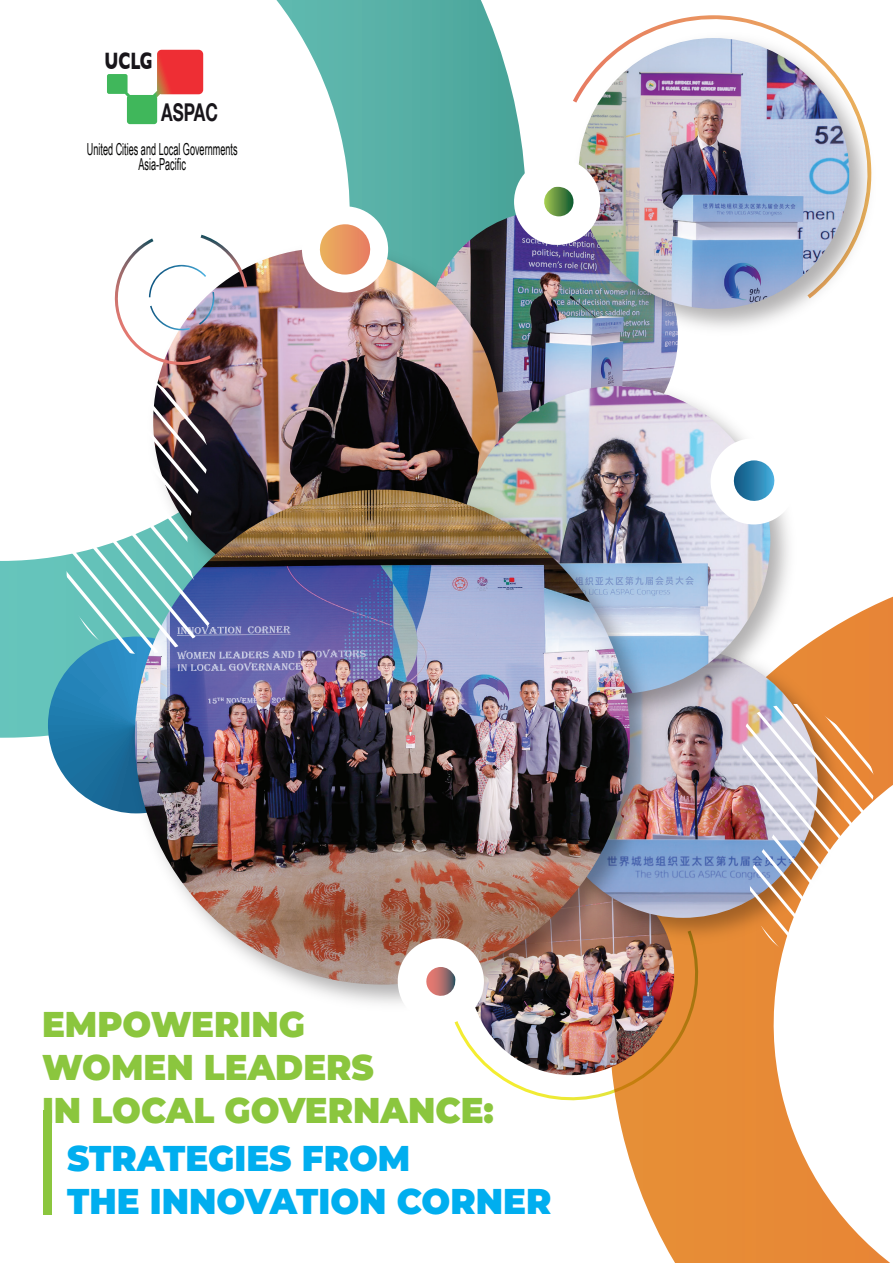
<style>
.page{position:relative;width:893px;height:1263px;background:#fff}
.page>*{position:absolute;margin:0;border:0;box-sizing:border-box;transform-origin:0 0}
.t1{font:900 35.85px/43px "Montserrat";color:#8bc63e;scale:.95 1}
.t2{font:900 35.85px/43px "Montserrat";color:#00aeef;scale:.95 1}
.t3{font:700 24.45px "Helvetica Neue";color:#18151a;scale:.69 1}
.t4{font:700 24.15px "Gill Sans";color:#18151a;scale:.67 1}
.t5{font:16.5px/14.7px "Arial Narrow";color:#050504;text-align:center;scale:.67 1}
</style>
<div class="page">
<svg style="left:805px;top:1159px;width:85px;height:104px"></svg>
<svg style="left:0;top:0;width:503px;height:738px"></svg>
<img style="left:503px;top:59px;width:369px;height:269px">
<img style="left:11px;top:194px;width:694px;height:268px">
<svg style="left:247px;top:248px;width:252px;height:104px"></svg>
<img style="left:153px;top:248px;width:346px;height:346px;border-radius:173px">
<img style="left:336px;top:352px;width:557px;height:352px">
<img style="left:463px;top:386px;width:307px;height:76px">
<img style="left:4px;top:462px;width:801px;height:801px">
<div style="left:135px;top:490px;width:495px;height:494px;background:#fff"></div>
<img style="left:135px;top:490px;width:495px;height:433px">
<img style="left:216px;top:920px;width:333px;height:64px">
<svg style="left:14px;top:365px;width:14px;height:320px"></svg>
<svg style="left:28px;top:365px;width:205px;height:320px"></svg>
<svg style="left:43px;top:365px;width:190px;height:308px"></svg>
<svg style="left:57px;top:365px;width:176px;height:296px"></svg>
<img style="left:573px;top:15px;width:298px;height:283px">
<img style="left:105px;top:235px;width:142px;height:132px">
<div style="left:302px;top:206px;width:86px;height:86px;background:#fff;border-radius:50%"></div>
<div style="left:711px;top:438px;width:86px;height:86px;background:#fff;border-radius:50%"></div>
<div style="left:398px;top:938px;width:86px;height:86px;background:#fff;border-radius:50%"></div>
<img style="left:424px;top:930px;width:274px;height:170px">
<svg style="left:320px;top:224px;width:50px;height:51px"></svg>
<svg style="left:733px;top:460px;width:42px;height:41px"></svg>
<svg style="left:107px;top:50px;width:96px;height:74px"></svg>
<img style="left:703px;top:704px;width:13px;height:282px">
<img style="left:716px;top:704px;width:89px;height:282px">
<svg style="left:729px;top:704px;width:164px;height:272px"></svg>
<div style="left:514px;top:159px;width:86px;height:86px;background:#fff;border-radius:50%"></div>
<svg style="left:544px;top:187px;width:29px;height:29px"></svg>
<div style="left:44px;top:1110px;width:8px;height:104px;background:#8bc63e"></div>
<h3 class="t4" style="left:105px;top:42px;width:73px">UCLG</h3>
<h2 class="t3" style="left:161px;top:93px;width:84px">ASPAC</h2>
<p class="t5" style="left:87px;top:141px;width:226px">United Cities and Local Governments<br>Asia-Pacific</p>
<h1 class="t1" style="left:42px;top:1001px;width:477px">EMPOWERING<br>WOMEN LEADERS<br>IN LOCAL GOVERNANCE:</h1>
<h1 class="t2" style="left:67px;top:1135px;width:511px">STRATEGIES FROM<br>THE INNOVATION CORNER</h1>
</div>
